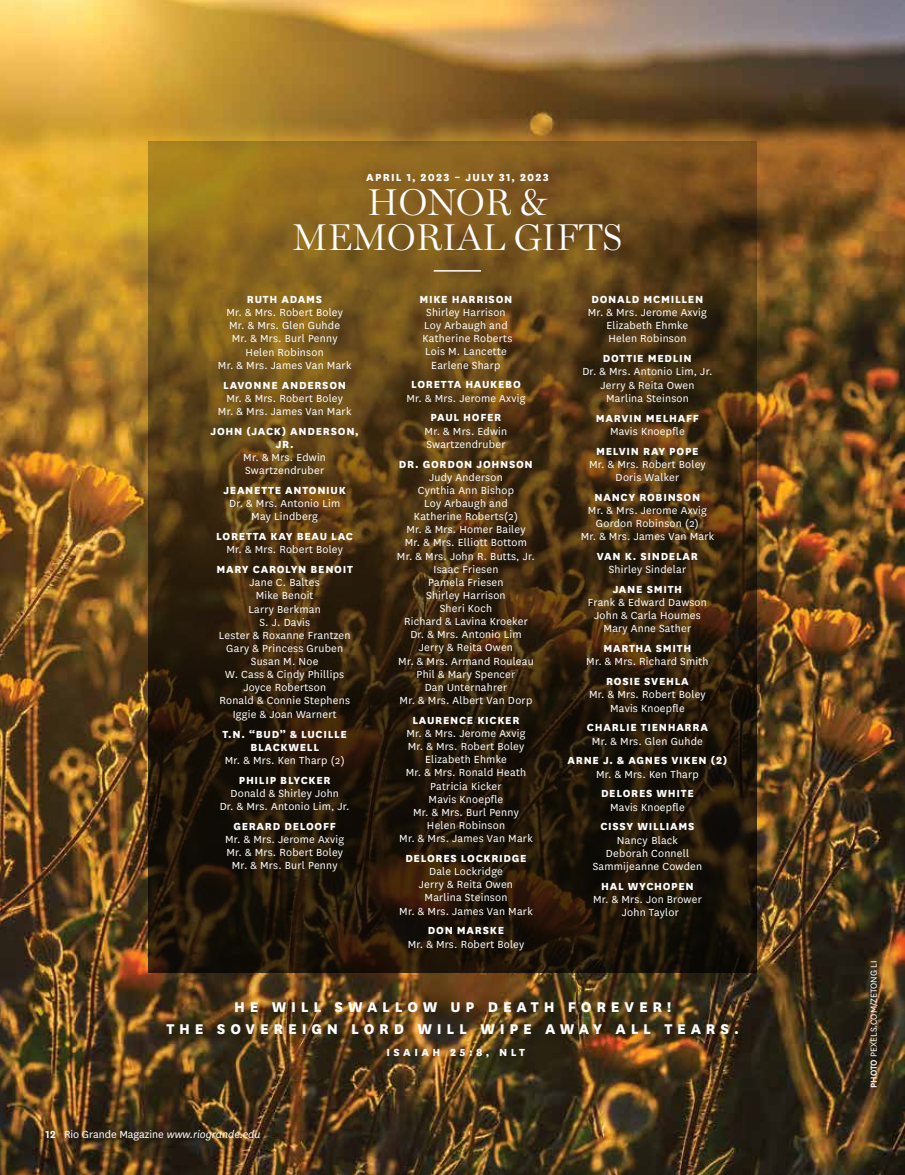
<style>
.page{position:relative;width:905px;height:1175px;background:#fff}
.page>*{position:absolute;margin:0;border:0;box-sizing:border-box;transform-origin:0 0}
.t1{font:300 37.5px/34.5px "Miller Display";color:#fff;text-align:center}
.t2{font:800 16.5px/22.5px "National";letter-spacing:.29em;color:#fff;text-align:center}
.t3{font:12px/13.2px "National";letter-spacing:.02em;color:#fff;text-align:center}
.t4{font:800 12px/13.2px "National";letter-spacing:.06em;color:#fff;text-align:center}
.t5{font:12px "National";color:#fff}
.t6{font:800 12px "National";letter-spacing:.1em;color:#fff}
.t7{font:800 12px "National";letter-spacing:.29em;color:#fff}
.t8{font:10.2px "National";color:#fff}
.s1{font-weight:600}
.s2{font-style:italic}
.s3{font-weight:500}
</style>
<div class="page">
<img style="left:0;top:0;width:904px;height:1174px">
<svg style="left:149px;top:141px;width:607px;height:831px"></svg>
<hr style="left:433px;top:270px;width:48px;height:2px;background:#fff">
<div style="left:164px;top:999px;width:586px;height:71px;background:#000;opacity:.24"></div>
<p class="t6" style="left:366px;top:169px;width:184px">APRIL 1, 2023 – JULY 31, 2023</p>
<h1 class="t1" style="left:292px;top:186px;width:331px">HONOR &amp;<br>MEMORIAL GIFTS</h1>
<p class="t4" style="left:247px;top:292px;width:77px">RUTH ADAMS</p>
<p class="t3" style="left:218px;top:305px;width:135px">Mr. &amp; Mrs. Robert Boley<br>Mr. &amp; Mrs. Glen Guhde<br>Mr. &amp; Mrs. Burl Penny<br>Helen Robinson<br>Mr. &amp; Mrs. James Van Mark</p>
<p class="t4" style="left:223px;top:377px;width:124px">LAVONNE ANDERSON</p>
<p class="t3" style="left:218px;top:391px;width:135px">Mr. &amp; Mrs. Robert Boley<br>Mr. &amp; Mrs. James Van Mark</p>
<p class="t4" style="left:210px;top:423px;width:150px">JOHN (JACK) ANDERSON,<br>JR.</p>
<p class="t3" style="left:243px;top:450px;width:84px;text-align:left">Mr. &amp; Mrs. Edwin<br>Swartzendruber</p>
<p class="t4" style="left:223px;top:483px;width:124px">JEANETTE ANTONIUK</p>
<p class="t3" style="left:229px;top:496px;width:113px">Dr. &amp; Mrs. Antonio Lim<br>May Lindberg</p>
<p class="t4" style="left:216px;top:529px;width:138px">LORETTA KAY BEAU LAC</p>
<p class="t3" style="left:226px;top:542px;width:118px">Mr. &amp; Mrs. Robert Boley</p>
<p class="t4" style="left:216px;top:562px;width:138px">MARY CAROLYN BENOIT</p>
<p class="t3" style="left:219px;top:575px;width:133px">Jane C. Baltes<br>Mike Benoit<br>Larry Berkman<br>S. J. Davis<br>Lester &amp; Roxanne Frantzen<br>Gary &amp; Princess Gruben<br>Susan M. Noe<br>W. Cass &amp; Cindy Phillips<br>Joyce Robertson<br>Ronald &amp; Connie Stephens<br>Iggie &amp; Joan Warnert</p>
<p class="t4" style="left:222px;top:726px;width:126px">T.N. “BUD” &amp; LUCILLE<br>BLACKWELL</p>
<p class="t3" style="left:225px;top:753px;width:121px">Mr. &amp; Mrs. Ken Tharp (2)</p>
<p class="t4" style="left:239px;top:772px;width:93px">PHILIP BLYCKER</p>
<p class="t3" style="left:220px;top:786px;width:131px">Donald &amp; Shirley John<br>Dr. &amp; Mrs. Antonio Lim, Jr.</p>
<p class="t4" style="left:233px;top:818px;width:104px">GERARD DELOOFF</p>
<p class="t3" style="left:225px;top:832px;width:120px">Mr. &amp; Mrs. Jerome Axvig<br>Mr. &amp; Mrs. Robert Boley<br>Mr. &amp; Mrs. Burl Penny</p>
<p class="t4" style="left:419px;top:292px;width:94px">MIKE HARRISON</p>
<p class="t3" style="left:422px;top:305px;width:91px">Shirley Harrison<br>Loy Arbaugh and<br>Katherine Roberts<br>Lois M. Lancette<br>Earlene Sharp</p>
<p class="t4" style="left:411px;top:377px;width:111px">LORETTA HAUKEBO</p>
<p class="t3" style="left:406px;top:391px;width:120px">Mr. &amp; Mrs. Jerome Axvig</p>
<p class="t4" style="left:430px;top:410px;width:72px">PAUL HOFER</p>
<p class="t3" style="left:424px;top:424px;width:84px;text-align:left">Mr. &amp; Mrs. Edwin<br>Swartzendruber</p>
<p class="t4" style="left:399px;top:456px;width:135px">DR. GORDON JOHNSON</p>
<p class="t3" style="left:397px;top:470px;width:139px">Judy Anderson<br>Cynthia Ann Bishop<br>Loy Arbaugh and<br>Katherine Roberts(2)<br>Mr. &amp; Mrs. Homer Bailey<br>Mr. &amp; Mrs. Elliott Bottom<br>Mr. &amp; Mrs. John R. Butts, Jr.<br>Isaac Friesen<br>Pamela Friesen<br>Shirley Harrison<br>Sheri Koch<br>Richard &amp; Lavina Kroeker<br>Dr. &amp; Mrs. Antonio Lim<br>Jerry &amp; Reita Owen<br>Mr. &amp; Mrs. Armand Rouleau<br>Phil &amp; Mary Spencer<br>Dan Unternahrer<br>Mr. &amp; Mrs. Albert Van Dorp</p>
<p class="t4" style="left:412px;top:712px;width:108px">LAURENCE KICKER</p>
<p class="t3" style="left:399px;top:726px;width:135px">Mr. &amp; Mrs. Jerome Axvig<br>Mr. &amp; Mrs. Robert Boley<br>Elizabeth Ehmke<br>Mr. &amp; Mrs. Ronald Heath<br>Patricia Kicker<br>Mavis Knoepfle<br>Mr. &amp; Mrs. Burl Penny<br>Helen Robinson<br>Mr. &amp; Mrs. James Van Mark</p>
<p class="t4" style="left:405px;top:850px;width:123px">DELORES LOCKRIDGE</p>
<p class="t3" style="left:399px;top:864px;width:135px">Dale Lockridge<br>Jerry &amp; Reita Owen<br>Marlina Steinson<br>Mr. &amp; Mrs. James Van Mark</p>
<p class="t4" style="left:428px;top:923px;width:78px">DON MARSKE</p>
<p class="t3" style="left:407px;top:936px;width:118px">Mr. &amp; Mrs. Robert Boley</p>
<p class="t4" style="left:591px;top:292px;width:113px">DONALD MCMILLEN</p>
<p class="t3" style="left:588px;top:305px;width:120px">Mr. &amp; Mrs. Jerome Axvig<br>Elizabeth Ehmke<br>Helen Robinson</p>
<p class="t4" style="left:603px;top:351px;width:90px">DOTTIE MEDLIN</p>
<p class="t3" style="left:582px;top:364px;width:131px">Dr. &amp; Mrs. Antonio Lim, Jr.<br>Jerry &amp; Reita Owen<br>Marlina Steinson</p>
<p class="t4" style="left:596px;top:410px;width:104px">MARVIN MELHAFF</p>
<p class="t3" style="left:610px;top:424px;width:76px">Mavis Knoepfle</p>
<p class="t4" style="left:596px;top:443px;width:104px">MELVIN RAY POPE</p>
<p class="t3" style="left:589px;top:457px;width:118px">Mr. &amp; Mrs. Robert Boley<br>Doris Walker</p>
<p class="t4" style="left:594px;top:489px;width:107px">NANCY ROBINSON</p>
<p class="t3" style="left:580px;top:503px;width:135px">Mr. &amp; Mrs. Jerome Axvig<br>Gordon Robinson (2)<br>Mr. &amp; Mrs. James Van Mark</p>
<p class="t4" style="left:597px;top:549px;width:102px">VAN K. SINDELAR</p>
<p class="t3" style="left:608px;top:562px;width:79px">Shirley Sindelar</p>
<p class="t4" style="left:612px;top:582px;width:71px">JANE SMITH</p>
<p class="t3" style="left:588px;top:595px;width:120px">Frank &amp; Edward Dawson<br>John &amp; Carla Houmes<br>Mary Anne Sather</p>
<p class="t4" style="left:603px;top:641px;width:89px">MARTHA SMITH</p>
<p class="t3" style="left:586px;top:654px;width:124px">Mr. &amp; Mrs. Richard Smith</p>
<p class="t4" style="left:606px;top:674px;width:84px">ROSIE SVEHLA</p>
<p class="t3" style="left:589px;top:687px;width:118px">Mr. &amp; Mrs. Robert Boley<br>Mavis Knoepfle</p>
<p class="t4" style="left:587px;top:720px;width:122px">CHARLIE TIENHARRA</p>
<p class="t3" style="left:592px;top:733px;width:112px">Mr. &amp; Mrs. Glen Guhde</p>
<p class="t4" style="left:567px;top:753px;width:161px">ARNE J. &amp; AGNES VIKEN (2)</p>
<p class="t3" style="left:596px;top:766px;width:104px">Mr. &amp; Mrs. Ken Tharp</p>
<p class="t4" style="left:601px;top:786px;width:94px">DELORES WHITE</p>
<p class="t3" style="left:610px;top:799px;width:76px">Mavis Knoepfle</p>
<p class="t4" style="left:600px;top:819px;width:96px">CISSY WILLIAMS</p>
<p class="t3" style="left:592px;top:832px;width:111px">Nancy Black<br>Deborah Connell<br>Sammijeanne Cowden</p>
<p class="t4" style="left:601px;top:878px;width:94px">HAL WYCHOPEN</p>
<p class="t3" style="left:593px;top:892px;width:110px">Mr. &amp; Mrs. Jon Brower<br>John Taylor</p>
<h2 class="t2" style="left:166px;top:994px;width:574px">HE WILL SWALLOW UP DEATH FOREVER!<br>THE SOVEREIGN LORD WILL WIPE AWAY ALL TEARS.</h2>
<p class="t7" style="left:386px;top:1043px;width:140px">ISAIAH 25:8, NLT</p>
<p class="t5" style="left:46px;top:1126px;width:216px"><span class="s1">12</span> Rio Grande Magazine <span class="s2">www.riogrande.edu</span></p>
<p class="t8" style="left:867px;top:1087px;width:129px;rotate:-90deg"><span class="s3">PHOTO</span> PEXELS.COM/ZETONG LI</p>
</div>
